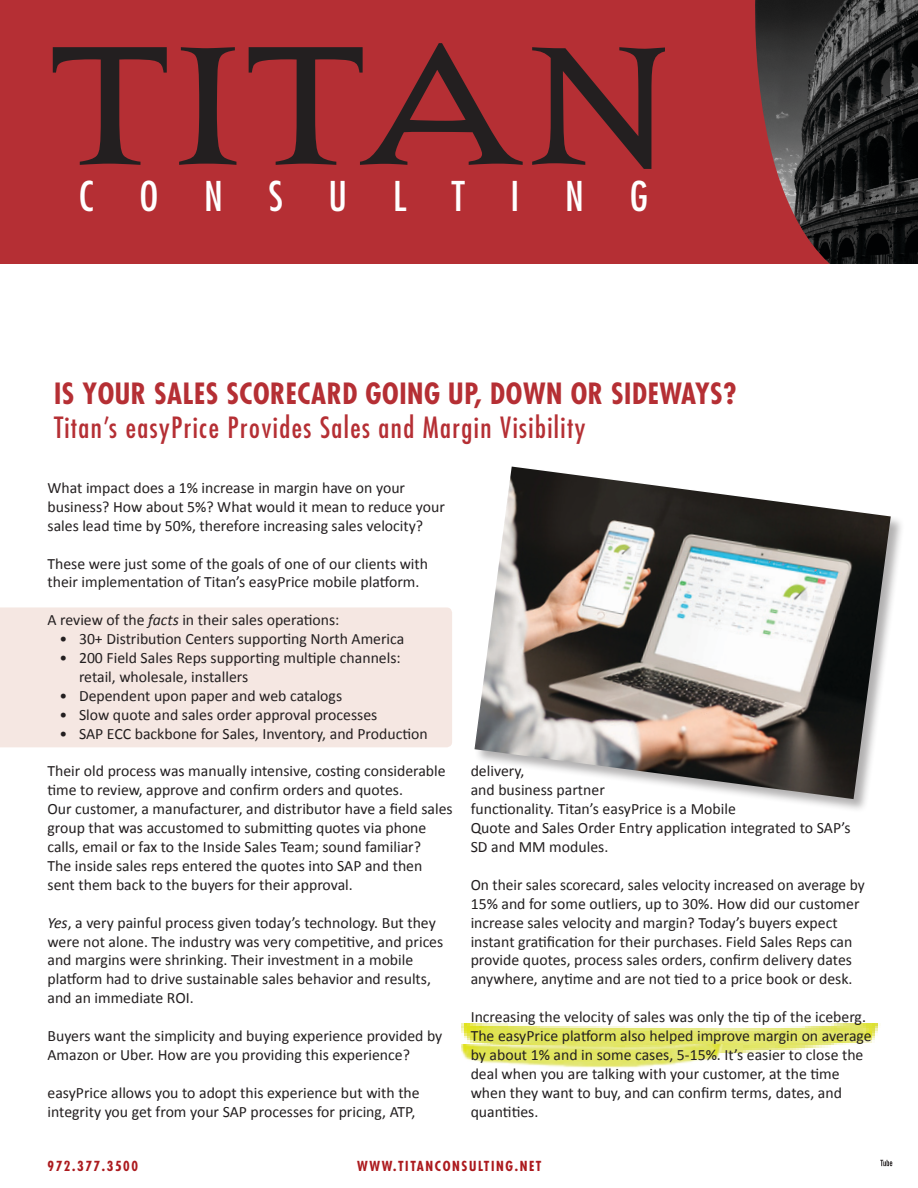
<style>
.page{position:relative;width:918px;height:1188px;background:#fff}
.page>*{position:absolute;margin:0;border:0;box-sizing:border-box;transform-origin:0 0}
.t1{font:condensed 39.9px "Futura";color:#fff}
.Sub_head{font:condensed 28.5px "Futura";letter-spacing:.05em;color:#b52f34}
.t2{font:700 condensed 28.5px "Futura";letter-spacing:.02em;color:#b52f34}
.Body{font:15.75px/18.9px "Calibri";color:#231f20}
.t3{font:700 condensed 13.5px "Futura";letter-spacing:.12em;color:#ac1a1e}
.s1{font-style:italic}
</style>
<div class="page">
<img style="left:837px;top:0;width:81px;height:264px">
<svg style="left:0;top:0;width:837px;height:264px;fill:#b52f34"></svg>
<svg style="left:880px;top:1159px;width:13px;height:8px"></svg>
<svg style="left:53px;top:47px;width:114px;height:118px"></svg>
<svg style="left:179px;top:47px;width:57px;height:118px"></svg>
<svg style="left:249px;top:43px;width:274px;height:122px"></svg>
<svg style="left:532px;top:47px;width:133px;height:122px"></svg>
<img style="left:462px;top:1024px;width:416px;height:29px">
<img style="left:462px;top:1044px;width:260px;height:24px">
<div style="left:0;top:607px;width:452px;height:140px;background:#f5e7e2"></div>
<div style="left:474px;top:466px;width:431px;height:347px;background:#231f20;opacity:.35"></div>
<img style="left:475px;top:467px;width:416px;height:332px">
<h1 class="t1" style="left:79px;top:171px;width:571px">C O N S U L T I N G</h1>
<p class="t2" style="left:54px;top:375px;width:684px">IS YOUR SALES SCORECARD GOING UP, DOWN OR SIDEWAYS?</p>
<p class="Sub_head" style="left:54px;top:410px;width:533px">Titan’s easyPrice Provides Sales and Margin Visibility</p>
<p class="Body" style="left:48px;top:478px;width:399px">What impact does a 1% increase in margin have on your business? How about 5%? What would it mean to reduce your sales lead time by 50%, therefore increasing sales velocity?</p>
<p class="Body" style="left:48px;top:554px;width:382px">These were just some of the goals of one of our clients with their implementation of Titan’s easyPrice mobile platform.</p>
<p class="Body" style="left:48px;top:611px;width:293px">A review of the <span class="s1">facts</span> in their sales operations:</p>
<p class="Body" style="left:60px;top:629px;width:346px">• 30+ Distribution Centers supporting North America</p>
<p class="Body" style="left:79px;top:648px;width:323px;text-indent:-19px">• 200 Field Sales Reps supporting multiple channels: retail, wholesale, installers</p>
<p class="Body" style="left:60px;top:686px;width:284px">• Dependent upon paper and web catalogs</p>
<p class="Body" style="left:60px;top:705px;width:319px">• Slow quote and sales order approval processes</p>
<p class="Body" style="left:60px;top:724px;width:370px">• SAP ECC backbone for Sales, Inventory, and Production</p>
<p class="Body" style="left:48px;top:762px;width:407px">Their old process was manually intensive, costing considerable time to review, approve and confirm orders and quotes.<br>Our customer, a manufacturer, and distributor have a field sales group that was accustomed to submitting quotes via phone calls, email or fax to the Inside Sales Team; sound familiar?<br>The inside sales reps entered the quotes into SAP and then sent them back to the buyers for their approval.</p>
<p class="Body" style="left:48px;top:913px;width:397px"><span class="s1">Yes</span>, a very painful process given today’s technology. But they were not alone. The industry was very competitive, and prices and margins were shrinking. Their investment in a mobile platform had to drive sustainable sales behavior and results, and an immediate ROI.</p>
<p class="Body" style="left:48px;top:1026px;width:396px">Buyers want the simplicity and buying experience provided by<br>Amazon or Uber. How are you providing this experience?</p>
<p class="Body" style="left:48px;top:1083px;width:374px">easyPrice allows you to adopt this experience but with the integrity you get from your SAP processes for pricing, ATP,</p>
<p class="Body" style="left:471px;top:762px;width:381px">delivery,<br>and business partner<br>functionality. Titan’s easyPrice is a Mobile<br>Quote and Sales Order Entry application integrated to SAP’s<br>SD and MM modules.</p>
<p class="Body" style="left:471px;top:875px;width:396px">On their sales scorecard, sales velocity increased on average by 15% and for some outliers, up to 30%. How did our customer increase sales velocity and margin? Today’s buyers expect instant gratification for their purchases. Field Sales Reps can provide quotes, process sales orders, confirm delivery dates anywhere, anytime and are not tied to a price book or desk.</p>
<p class="Body" style="left:471px;top:1007px;width:403px">Increasing the velocity of sales was only the tip of the iceberg.<br>The easyPrice platform also helped improve margin on average by about 1% and in some cases, 5-15%. It’s easier to close the deal when you are talking with your customer, at the time when they want to buy, and can confirm terms, dates, and quantities.</p>
<p class="t3" style="left:48px;top:1157px;width:92px">972.377.3500</p>
<p class="t3" style="left:357px;top:1157px;width:186px">WWW.TITANCONSULTING.NET</p>
</div>
